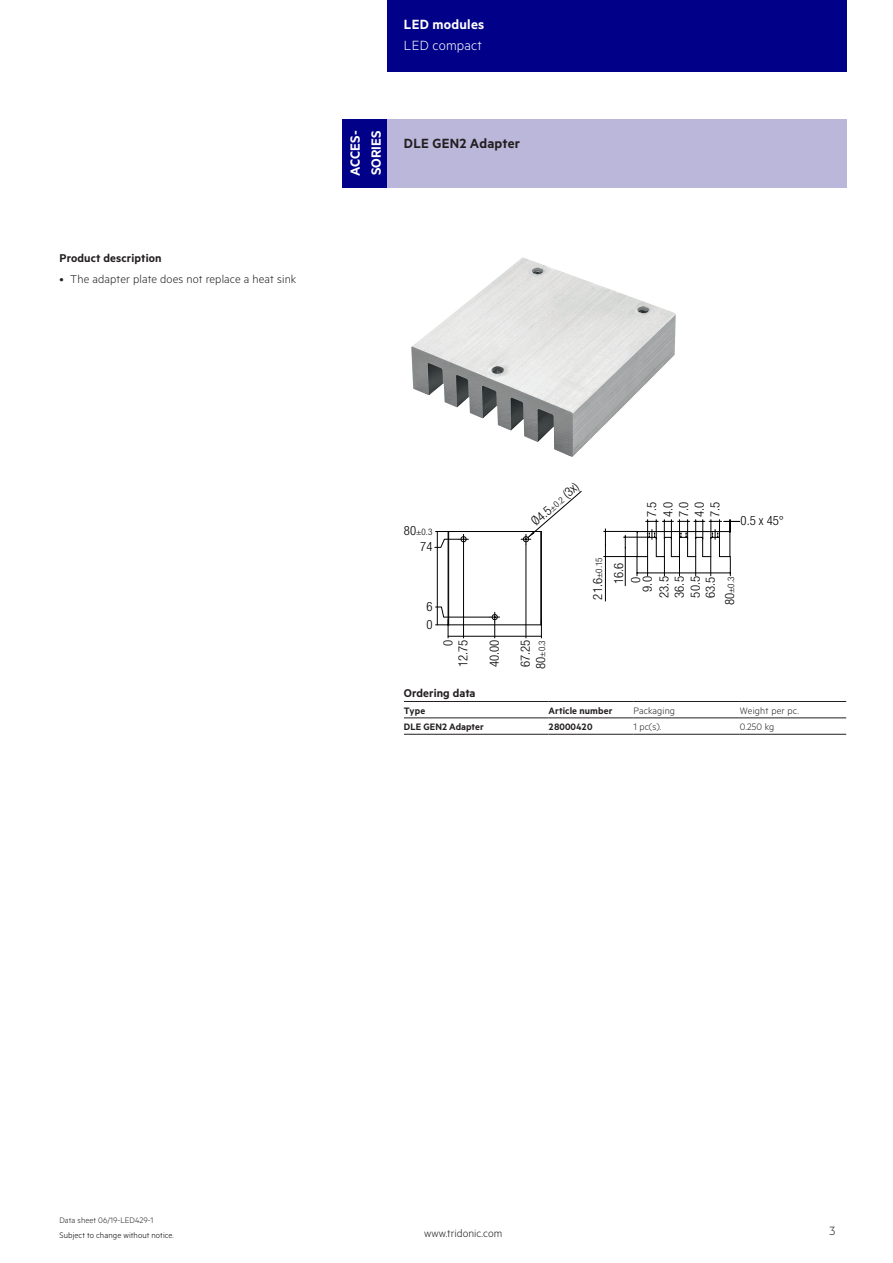
<style>
.page{position:relative;width:893px;height:1263px;background:#fff}
.page>*{position:absolute;margin:0;border:0;box-sizing:border-box;transform-origin:0 0}
.t1{font:15px/21.3px "Tridonic Metric Print Semi";letter-spacing:.005em;color:#fff}
.t2{font:15px "Tridonic Metric Print Semi";letter-spacing:.015em;color:#231f20}
.t3{font:15px "Tridonic Metric Print Light";letter-spacing:.015em;color:#fff}
.t4{font:13.5px "Tridonic Metric Print Light";color:#231f20}
.t5{font:300 condensed 12.75px/15.8px "Helvetica Neue LTW1 G";color:#000001;text-align:justify}
.t6{font:12.75px "Tridonic Metric Print Light";letter-spacing:.01em;color:#231f20}
.t7{font:12.75px "Tridonic Metric Print Semi";letter-spacing:.01em;color:#231f20}
.t8{font:12px "Tridonic Metric Print Light";letter-spacing:.005em;color:#231f20}
.t9{font:10.5px "Tridonic Metric Print Semi";letter-spacing:.005em;color:#231f20}
.t10{font:10.5px "Tridonic Metric Print Light";letter-spacing:.01em;color:#231f20}
.t11{font:9px "Tridonic Metric Print Light";letter-spacing:.01em;color:#000}
.t12{font:300 condensed 9px "Helvetica Neue LTW1 G";color:#000001}
.t13{font:9px "Tridonic Metric Print Light";letter-spacing:.005em;color:#231f20}
.s1{font-size:12.75px}
.s2{font-size:9px}
</style>
<div class="page">
<div style="left:387px;top:0;width:459px;height:72px;background:#008"></div>
<div style="left:387px;top:119px;width:459px;height:68px;background:#bbb7da"></div>
<div style="left:342px;top:119px;width:45px;height:68px;background:#008"></div>
<img style="left:411px;top:257px;width:265px;height:200px">
<hr style="left:604px;top:531px;width:34px;height:1px;background:#000001">
<hr style="left:604px;top:556px;width:34px;height:1px;background:#000001">
<svg style="left:605px;top:529px;width:1px;height:16px"></svg>
<hr style="left:605px;top:545px;width:1px;height:56px;background:#000001">
<hr style="left:625px;top:548px;width:1px;height:38px;background:#000001">
<svg style="left:434px;top:491px;width:148px;height:147px"></svg>
<svg style="left:624px;top:520px;width:116px;height:56px"></svg>
<svg style="left:404px;top:718px;width:336px;height:16px"></svg>
<hr style="left:404px;top:717px;width:145px;height:1px;background:#231f20">
<hr style="left:549px;top:717px;width:85px;height:1px;background:#231f20">
<hr style="left:634px;top:717px;width:106px;height:1px;background:#231f20">
<hr style="left:740px;top:717px;width:106px;height:1px;background:#231f20">
<hr style="left:404px;top:701px;width:145px;height:1px;background:#231f20">
<hr style="left:549px;top:701px;width:85px;height:1px;background:#231f20">
<hr style="left:634px;top:701px;width:106px;height:1px;background:#231f20">
<hr style="left:740px;top:701px;width:106px;height:1px;background:#231f20">
<hr style="left:404px;top:734px;width:145px;height:1px;background:#231f20">
<hr style="left:549px;top:734px;width:85px;height:1px;background:#231f20">
<hr style="left:634px;top:734px;width:106px;height:1px;background:#231f20">
<hr style="left:740px;top:734px;width:106px;height:1px;background:#231f20">
<p class="t7" style="left:60px;top:250px;width:104px">Product description</p>
<p class="t6" style="left:60px;top:271px;width:238px">• The adapter plate does not replace a heat sink</p>
<p class="t1" style="left:404px;top:13px;width:82px">LED modules</p>
<p class="t3" style="left:404px;top:37px;width:80px">LED compact</p>
<p class="t1" style="left:344px;top:176px;width:47px;rotate:-90deg">ACCES-<br>SORIES</p>
<p class="t2" style="left:404px;top:134px;width:118px">DLE GEN2 Adapter</p>
<p class="t12" style="left:404px;top:527px;width:30px"><span class="s1">80</span>±0.3</p>
<p class="t5" style="left:420px;top:539px;width:14px">74</p>
<p class="t5" style="left:528px;top:517px;width:60px;rotate:-41deg">Ø4.5<span class="s2">±0.2</span> (3x)</p>
<p class="t5" style="left:426px;top:599px;width:8px">6</p>
<p class="t5" style="left:426px;top:616px;width:8px">0</p>
<p class="t5" style="left:455px;top:667px;width:29px;rotate:-90deg">12.75</p>
<p class="t5" style="left:486px;top:667px;width:29px;rotate:-90deg">40.00</p>
<p class="t5" style="left:440px;top:646px;width:8px;rotate:-90deg">0</p>
<p class="t5" style="left:518px;top:667px;width:29px;rotate:-90deg">67.25</p>
<p class="t12" style="left:537px;top:669px;width:30px;rotate:-90deg"><span class="s1">80</span>±0.3</p>
<p class="t5" style="left:644px;top:517px;width:17px;rotate:-90deg">7.5<br>4.0<br>7.0<br>4.0<br>7.5</p>
<p class="t5" style="left:740px;top:513px;width:45px">0.5 x 45°</p>
<p class="t12" style="left:594px;top:599px;width:43px;rotate:-90deg"><span class="s1">21.6</span>±0.15</p>
<p class="t5" style="left:611px;top:584px;width:23px;rotate:-90deg">16.6</p>
<p class="t5" style="left:639px;top:598px;width:23px;line-height:16.8px;text-align:center;rotate:-90deg">9.0<br>23.5</p>
<p class="t5" style="left:671px;top:598px;width:23px;rotate:-90deg">36.5<br>50.5<br>63.5</p>
<p class="t5" style="left:628px;top:582px;width:8px;rotate:-90deg">0</p>
<p class="t12" style="left:726px;top:605px;width:30px;rotate:-90deg"><span class="s1">80</span>±0.3</p>
<p class="t7" style="left:404px;top:686px;width:73px">Ordering data</p>
<p class="t9" style="left:404px;top:704px;width:23px">Type</p>
<p class="t9" style="left:549px;top:704px;width:65px">Article number</p>
<p class="t10" style="left:634px;top:704px;width:43px">Packaging</p>
<p class="t10" style="left:740px;top:704px;width:61px">Weight per pc.</p>
<p class="t9" style="left:404px;top:720px;width:81px">DLE GEN2 Adapter</p>
<p class="t9" style="left:549px;top:720px;width:46px">28000420</p>
<p class="t10" style="left:634px;top:721px;width:29px">1 pc(s).</p>
<p class="t10" style="left:740px;top:721px;width:36px">0.250 kg</p>
<p class="t13" style="left:60px;top:1215px;width:95px">Data sheet 06/19-LED429-1</p>
<p class="t11" style="left:60px;top:1229px;width:116px">Subject to change without notice.</p>
<p class="t8" style="left:424px;top:1227px;width:80px">www.tridonic.com</p>
<p class="t4" style="left:829px;top:1223px;width:7px">3</p>
</div>
